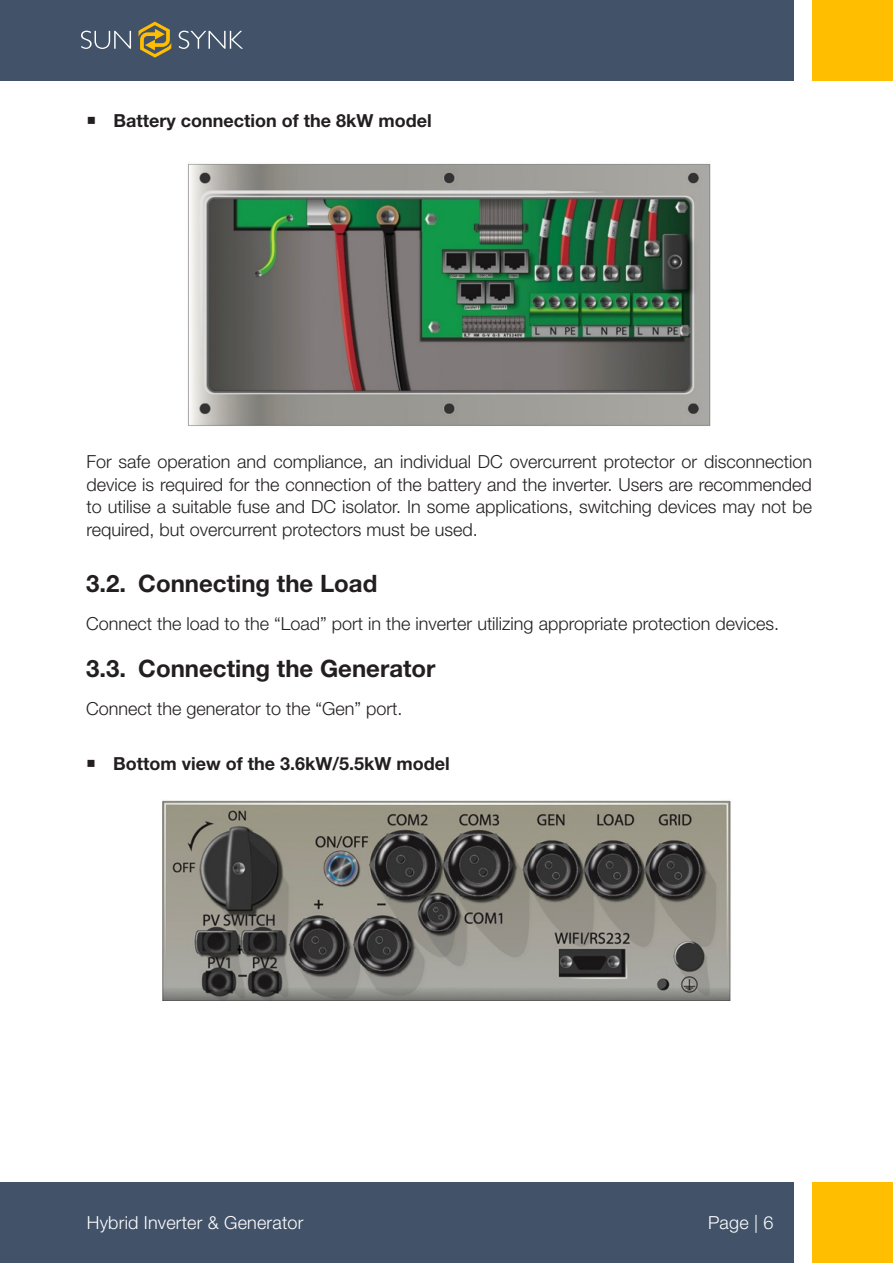
<style>
.page{position:relative;width:893px;height:1263px;background:#fff}
.page>*{position:absolute;margin:0;border:0;box-sizing:border-box;transform-origin:0 0}
.t1{font:700 24px "Helvetica Neue LT Std";color:#231f20}
.Body_Text{font:300 18px/22.5px "Helvetica Neue LT Std";color:#231f20;text-align:justify}
.t2{font:700 18px "Helvetica Neue LT Std";color:#231f20}
.t3{font:300 18px "Helvetica Neue LT Std";letter-spacing:.01em;color:#fff}
</style>
<div class="page">
<div style="left:0;top:1182px;width:794px;height:81px;background:#425269"></div>
<div style="left:812px;top:1182px;width:81px;height:81px;background:#ffbf00"></div>
<div style="left:0;top:0;width:794px;height:81px;background:#425269"></div>
<div style="left:813px;top:0;width:80px;height:81px;background:#ffbf00"></div>
<svg style="left:179px;top:31px;width:64px;height:18px"></svg>
<svg style="left:81px;top:31px;width:50px;height:18px"></svg>
<svg style="left:138px;top:22px;width:33px;height:36px"></svg>
<img style="left:188px;top:163px;width:522px;height:263px">
<img style="left:163px;top:800px;width:568px;height:201px">
<p class="t2" style="left:113px;top:109px;width:320px">Battery connection of the 8kW model</p>
<p class="Body_Text" style="left:86px;top:450px;width:727px">For safe operation and compliance, an individual DC overcurrent protector or disconnection device is required for the connection of the battery and the inverter. Users are recommended to utilise a suitable fuse and DC isolator. In some applications, switching devices may not be required, but overcurrent protectors must be used.</p>
<p class="t1" style="left:86px;top:569px;width:293px">3.2. Connecting the Load</p>
<p class="Body_Text" style="left:86px;top:612px;width:694px">Connect the load to the “Load” port in the inverter utilizing appropriate protection devices.</p>
<p class="t1" style="left:86px;top:654px;width:351px">3.3. Connecting the Generator</p>
<p class="Body_Text" style="left:86px;top:697px;width:318px">Connect the generator to the “Gen” port.</p>
<p class="t2" style="left:113px;top:752px;width:338px">Bottom view of the 3.6kW/5.5kW model</p>
<p class="t3" style="left:87px;top:1211px;width:218px">Hybrid Inverter &amp; Generator</p>
<p class="t3" style="left:708px;top:1211px;width:67px">Page | 6</p>
</div>
